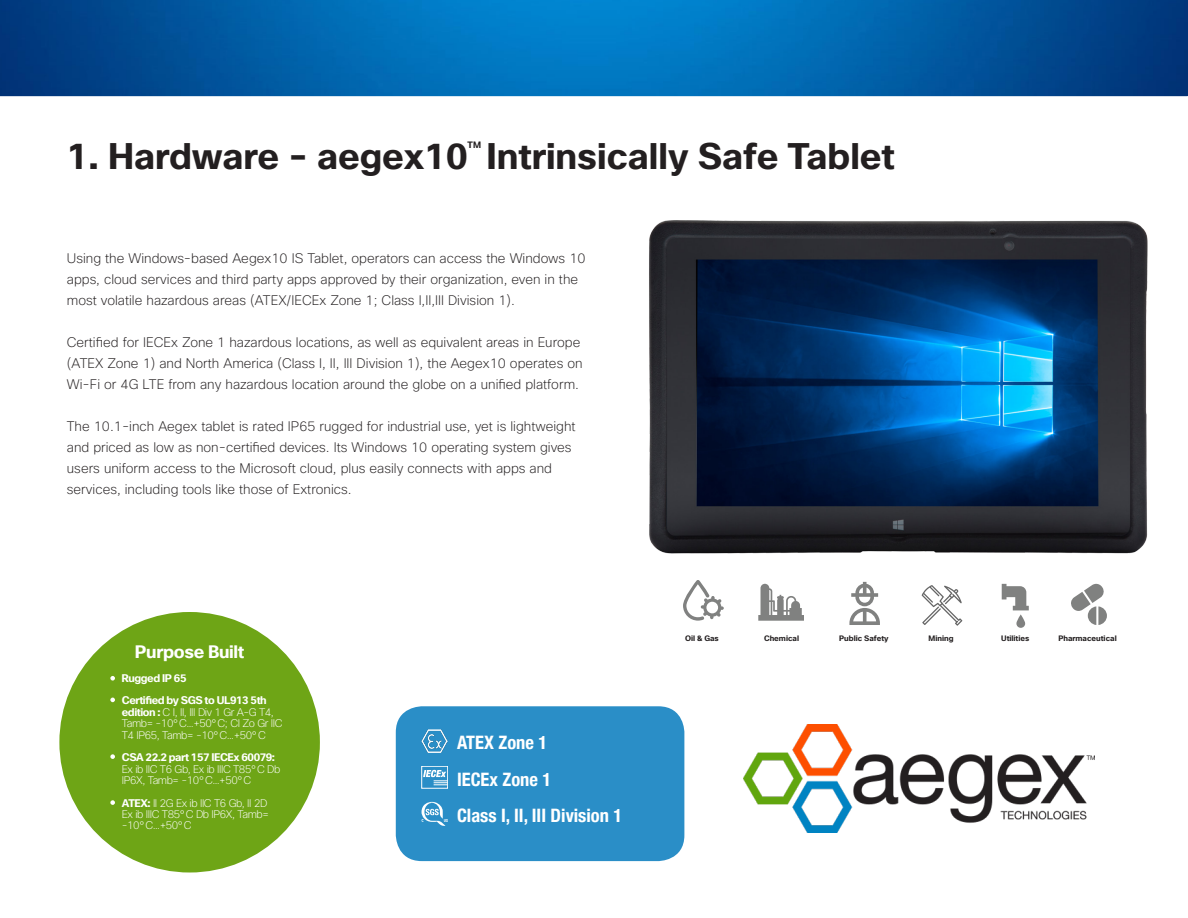
<style>
.page{position:relative;width:1188px;height:918px;background:#fff}
.page>*{position:absolute;margin:0;border:0;box-sizing:border-box;transform-origin:0 0}
.t1{font:700 36px "Cisco Sans";color:#231f20}
.t2{font:700 condensed 18.45px "Helvetica Neue";color:#fff}
.t3{font:700 17.55px "Cisco Sans";letter-spacing:-.02em;color:#fff}
.t4{font:200 13.5px/21px "Cisco Sans";color:#231f20}
.t5{font:200 10.8px/11.4px "Cisco Sans";letter-spacing:-.04em;color:#fff}
.t6{font:700 10.8px "Cisco Sans";letter-spacing:-.04em;color:#fff}
.t7{font:700 9px "Cisco Sans";color:#231f20}
.t8{font:700 7.65px "Cisco Sans";color:#231f20}
.s1{font-weight:700}
</style>
<div class="page">
<img style="left:0;top:0;width:1188px;height:96px">
<img style="left:649px;top:220px;width:499px;height:334px">
<img style="left:744px;top:725px;width:350px;height:108px">
<div style="left:59px;top:612px;width:261px;height:261px;background:#6ea516;border-radius:50%"></div>
<svg style="left:110px;top:676px;width:5px;height:5px"></svg>
<svg style="left:110px;top:698px;width:5px;height:4px"></svg>
<svg style="left:110px;top:754px;width:5px;height:5px"></svg>
<svg style="left:110px;top:800px;width:5px;height:5px"></svg>
<svg style="left:683px;top:580px;width:41px;height:41px"></svg>
<svg style="left:758px;top:584px;width:46px;height:37px"></svg>
<svg style="left:849px;top:582px;width:31px;height:43px"></svg>
<svg style="left:922px;top:585px;width:40px;height:41px"></svg>
<svg style="left:1002px;top:584px;width:27px;height:44px"></svg>
<svg style="left:1071px;top:584px;width:36px;height:41px"></svg>
<div style="left:396px;top:706px;width:288px;height:155px;background:#2a8ec7;border-radius:26px"></div>
<svg style="left:422px;top:802px;width:26px;height:24px"></svg>
<img style="left:422px;top:730px;width:26px;height:22px">
<div style="left:422px;top:766px;width:26px;height:22px;border:1px solid #fff"></div>
<svg style="left:423px;top:770px;width:25px;height:16px"></svg>
<p class="t7" style="left:468px;top:139px;width:15px">TM</p>
<p class="t1" style="left:67px;top:133px;width:829px">1. Hardware - aegex10 Intrinsically Safe Tablet</p>
<p class="t4" style="left:67px;top:248px;width:520px">Using the Windows-based Aegex10 IS Tablet, operators can access the Windows 10 apps, cloud services and third party apps approved by their organization, even in the most volatile hazardous areas (ATEX/IECEx Zone 1; Class I,II,III Division 1).</p>
<p class="t4" style="left:67px;top:332px;width:517px">Certified for IECEx Zone 1 hazardous locations, as well as equivalent areas in Europe (ATEX Zone 1) and North America (Class I, II, III Division 1), the Aegex10 operates on<br>Wi-Fi or 4G LTE from any hazardous location around the globe on a unified platform.</p>
<p class="t4" style="left:67px;top:416px;width:510px">The 10.1-inch Aegex tablet is rated IP65 rugged for industrial use, yet is lightweight and priced as low as non-certified devices. Its Windows 10 operating system gives users uniform access to the Microsoft cloud, plus easily connects with apps and services, including tools like those of Extronics.</p>
<p class="t3" style="left:135px;top:641px;width:111px">Purpose Built</p>
<p class="t6" style="left:122px;top:671px;width:66px">Rugged IP 65</p>
<p class="t5" style="left:122px;top:695px;width:162px"><span class="s1">Certified by SGS to UL913 5th edition :</span> C I, II, III Div 1 Gr A-G T4,<br>Tamb= -10°C…+50°C; CI Zo Gr IIC<br>T4 IP65, Tamb= -10°C…+50°C</p>
<p class="t5" style="left:122px;top:752px;width:160px"><span class="s1">CSA 22.2 part 157 IECEx 60079:<br></span>Ex ib IIC T6 Gb, Ex ib IIIC T85°C Db<br>IP6X, Tamb= -10°C…+50°C</p>
<p class="t5" style="left:122px;top:797px;width:148px"><span class="s1">ATEX:</span> II 2G Ex ib IIC T6 Gb, II 2D<br>Ex ib IIIC T85°C Db IP6X, Tamb= -10°C…+50°C</p>
<p class="t2" style="left:457px;top:727px;width:92px">ATEX Zone 1</p>
<p class="t2" style="left:457px;top:764px;width:96px">IECEx Zone 1</p>
<p class="t2" style="left:457px;top:800px;width:167px">Class I, II, III Division 1</p>
<p class="t8" style="left:685px;top:634px;width:35px">Oil &amp; Gas</p>
<p class="t8" style="left:764px;top:634px;width:37px">Chemical</p>
<p class="t8" style="left:839px;top:634px;width:51px">Public Safety</p>
<p class="t8" style="left:929px;top:634px;width:26px">Mining</p>
<p class="t8" style="left:1001px;top:634px;width:30px">Utilities</p>
<p class="t8" style="left:1058px;top:634px;width:60px">Pharmaceutical</p>
</div>
